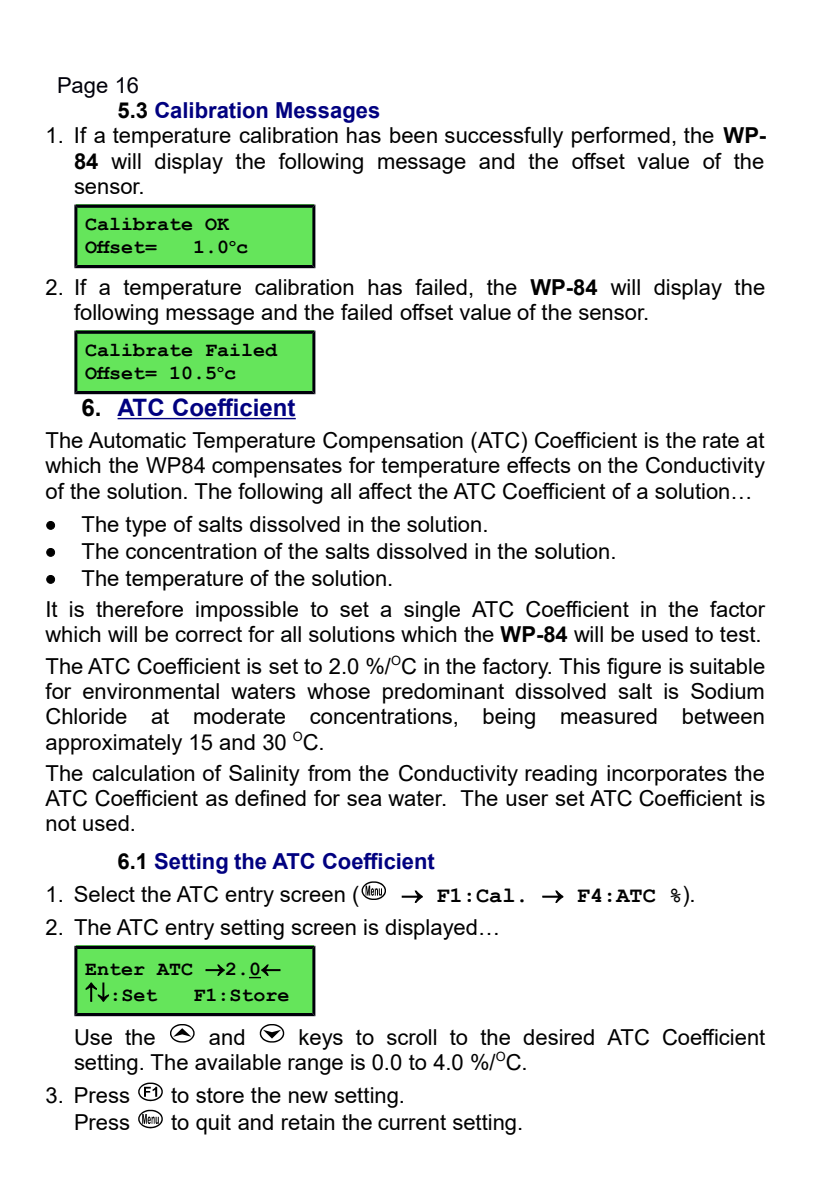
<style>
.page{position:relative;width:840px;height:1190px;background:#fff}
.page>*{position:absolute;margin:0;border:0;box-sizing:border-box;transform-origin:0 0}
.t1{font:700 24px "Arial";color:#000080}
.t2{font:22px/25.4px "Arial";color:#000;text-align:justify}
.t3{font:700 22px "Arial";color:#000080}
.t4{font:700 22px "Courier New";color:#000}
.t5{font:22px "Arial";color:#00000a}
.t6{font:700 20px/22.8px "Courier New";color:#000}
.s1{color:#000}
.s2{font-weight:700}
.s3{font-family:"Arial";font-weight:400}
</style>
<div class="page">
<svg style="left:74px;top:205px;width:241px;height:63px;background:#59cb52"></svg>
<svg style="left:74px;top:331px;width:241px;height:63px;background:#59cb52"></svg>
<hr style="left:118px;top:418px;width:178px;height:1px;background:#000080">
<svg style="left:362px;top:881px;width:24px;height:19px"></svg>
<svg style="left:170px;top:1024px;width:25px;height:19px"></svg>
<svg style="left:260px;top:1024px;width:24px;height:19px"></svg>
<svg style="left:138px;top:1083px;width:25px;height:18px"></svg>
<svg style="left:138px;top:1110px;width:25px;height:18px"></svg>
<svg style="left:74px;top:946px;width:241px;height:70px;background:#5acc52"></svg>
<p class="t5" style="left:57px;top:77px;width:84px">Page 16</p>
<p class="t3" style="left:118px;top:102px;width:264px"><span class="s1">5.3</span> Calibration Messages</p>
<p class="t2" style="left:74px;top:125px;width:694px;text-indent:-28px">1. If a temperature calibration has been successfully performed, the <span class="s2">WP-84</span> will display the following message and the offset value of the sensor.</p>
<p class="t6" style="left:85px;top:215px;width:146px">Calibrate OK<br>Offset=</p>
<p class="t6" style="left:193px;top:237px;width:56px">1.0<sup>o</sup>c</p>
<p class="t2" style="left:74px;top:276px;width:693px;text-indent:-28px">2. If a temperature calibration has failed, the <span class="s2">WP-84</span> will display the following message and the failed offset value of the sensor.</p>
<p class="t6" style="left:85px;top:341px;width:194px">Calibrate Failed<br>Offset= 10.5<sup>o</sup>c</p>
<p class="t1" style="left:82px;top:399px;width:215px"><span class="s1">6.</span> ATC Coefficient</p>
<p class="t2" style="left:46px;top:430px;width:721px">The Automatic Temperature Compensation (ATC) Coefficient is the rate at which the WP84 compensates for temperature effects on the Conductivity of the solution. The following all affect the ATC Coefficient of a solution…</p>
<p class="t2" style="left:82px;top:512px;width:536px;line-height:27px;text-align:left">The type of salts dissolved in the solution.<br>The concentration of the salts dissolved in the solution.<br>The temperature of the solution.</p>
<p class="t2" style="left:46px;top:599px;width:721px">It is therefore impossible to set a single ATC Coefficient in the factor which will be correct for all solutions which the <span class="s2">WP-84</span> will be used to test.</p>
<p class="t2" style="left:46px;top:655px;width:721px">The ATC Coefficient is set to 2.0 %/<sup>O</sup>C in the factory. This figure is suitable for environmental waters whose predominant dissolved salt is Sodium Chloride at moderate concentrations, being measured between approximately 15 and 30 <sup>O</sup>C.</p>
<p class="t2" style="left:46px;top:762px;width:722px">The calculation of Salinity from the Conductivity reading incorporates the ATC Coefficient as defined for sea water. The user set ATC Coefficient is not used.</p>
<p class="t3" style="left:118px;top:853px;width:319px"><span class="s1">6.1</span> Setting the ATC Coefficient</p>
<p class="t2" style="left:46px;top:884px;width:315px">1. Select the ATC entry screen (</p>
<p class="t4" style="left:436px;top:888px;width:94px">F1:Cal.</p>
<p class="t4" style="left:577px;top:888px;width:120px">F4:ATC %<span class="s3">).</span></p>
<p class="t2" style="left:46px;top:917px;width:456px">2. The ATC entry setting screen is displayed…</p>
<p class="t6" style="left:85px;top:959px;width:110px">Enter ATC</p>
<p class="t6" style="left:225px;top:959px;width:38px">2.0</p>
<p class="t6" style="left:109px;top:985px;width:49px">:Set</p>
<p class="t6" style="left:193px;top:985px;width:97px">F1:Store</p>
<p class="t2" style="left:74px;top:1026px;width:83px">Use the</p>
<p class="t2" style="left:209px;top:1026px;width:38px">and</p>
<p class="t2" style="left:74px;top:1026px;width:693px;text-indent:225px">keys to scroll to the desired ATC Coefficient setting. The available range is 0.0 to 4.0 %/<sup>O</sup>C.</p>
<p class="t2" style="left:46px;top:1085px;width:86px">3. Press</p>
<p class="t2" style="left:171px;top:1085px;width:235px">to store the new setting.</p>
<p class="t2" style="left:74px;top:1112px;width:58px">Press</p>
<p class="t2" style="left:171px;top:1112px;width:354px">to quit and retain the current setting.</p>
</div>
